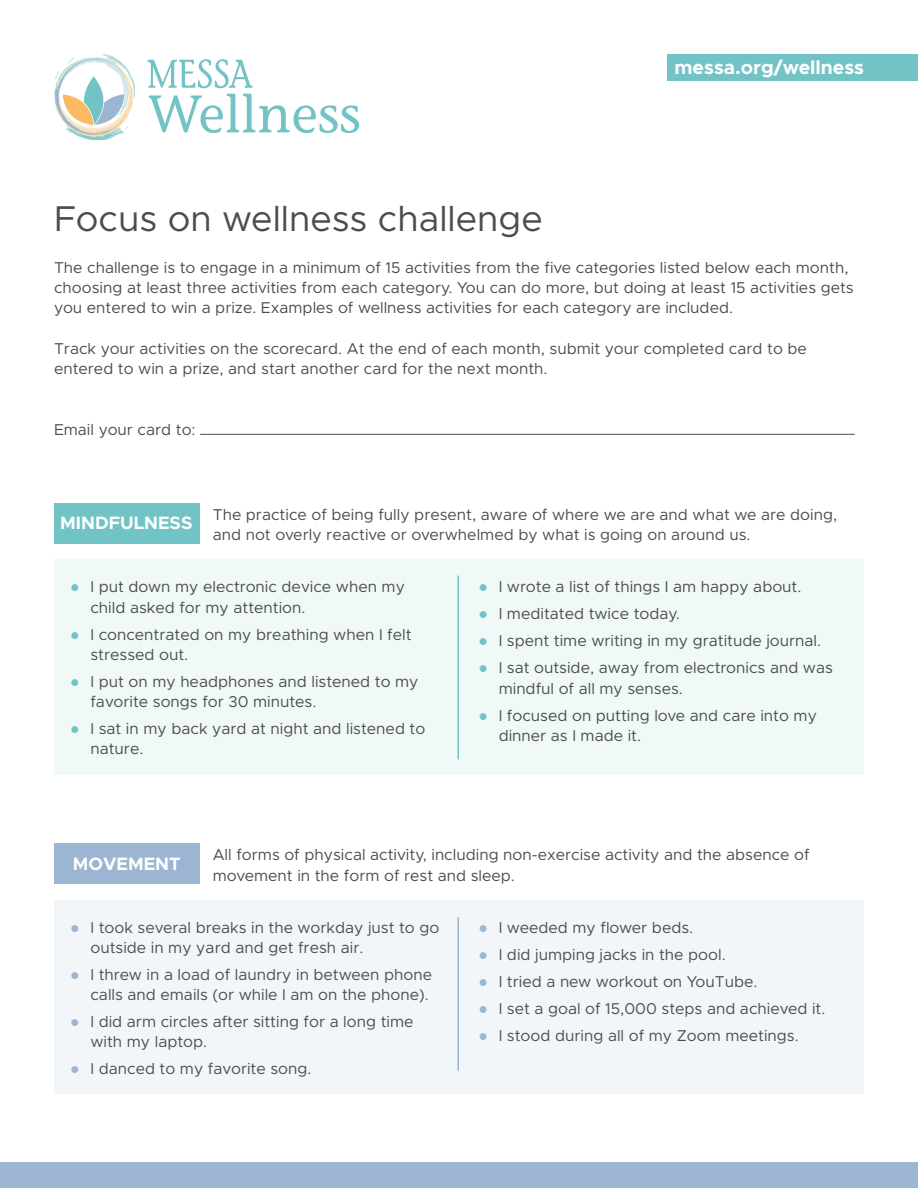
<style>
.page{position:relative;width:918px;height:1188px;background:#fff}
.page>*{position:absolute;margin:0;border:0;box-sizing:border-box;transform-origin:0 0}
.t1{font:36px "Metropolis";color:#4b4c4d}
.t2{font:700 19.5px "Metropolis";color:#fff}
.t3{font:700 18px "Metropolis";color:#fff}
.t4{font:15.75px/20.2px "Metropolis";color:#4b4c4d}
.s1{font-family:"Noto Serif";color:#72c3c6}
.s2{font-family:"Noto Serif";color:#9bb5d2}
</style>
<div class="page">
<div style="left:0;top:1162px;width:918px;height:26px;background:#9bb5d2"></div>
<div style="left:54px;top:560px;width:810px;height:215px;background:#f0f8f8"></div>
<div style="left:54px;top:503px;width:146px;height:40px;background:#72c3c6"></div>
<hr style="left:458px;top:576px;width:1px;height:183px;background:#72c3c6">
<div style="left:54px;top:843px;width:146px;height:41px;background:#9bb5d2"></div>
<div style="left:54px;top:900px;width:810px;height:194px;background:#f3f6f9"></div>
<hr style="left:458px;top:917px;width:1px;height:154px;background:#9bb5d2">
<hr style="left:200px;top:434px;width:655px;height:1px;background:#4b4c4d">
<svg style="left:55px;top:57px;width:80px;height:83px"></svg>
<svg style="left:148px;top:94px;width:211px;height:39px"></svg>
<svg style="left:147px;top:59px;width:106px;height:29px"></svg>
<img style="left:98px;top:54px;width:15px;height:9px">
<img style="left:54px;top:77px;width:7px;height:27px">
<img style="left:125px;top:76px;width:8px;height:18px">
<img style="left:76px;top:124px;width:33px;height:10px">
<div style="left:668px;top:54px;width:250px;height:27px;background:#72c3c6"></div>
<h1 class="t1" style="left:54px;top:196px;width:490px">Focus on wellness challenge</h1>
<p class="t2" style="left:675px;top:55px;width:191px">messa.org/wellness</p>
<p class="t4" style="left:54px;top:257px;width:801px">The challenge is to engage in a minimum of 15 activities from the five categories listed below each month, choosing at least three activities from each category. You can do more, but doing at least 15 activities gets you entered to win a prize. Examples of wellness activities for each category are included.</p>
<p class="t4" style="left:54px;top:338px;width:754px">Track your activities on the scorecard. At the end of each month, submit your completed card to be entered to win a prize, and start another card for the next month.</p>
<p class="t4" style="left:54px;top:419px;width:143px">Email your card to:</p>
<p class="t3" style="left:60px;top:512px;width:134px">MINDFULNESS</p>
<p class="t4" style="left:213px;top:505px;width:626px">The practice of being fully present, aware of where we are and what we are doing, and not overly reactive or overwhelmed by what is going on around us.</p>
<p class="t4" style="left:90px;top:577px;width:316px;text-indent:-20px"><span class="s1">●</span> I put down my electronic device when my child asked for my attention.</p>
<p class="t4" style="left:90px;top:624px;width:323px;text-indent:-20px"><span class="s1">●</span> I concentrated on my breathing when I felt stressed out.</p>
<p class="t4" style="left:90px;top:671px;width:330px;text-indent:-20px"><span class="s1">●</span> I put on my headphones and listened to my favorite songs for 30 minutes.</p>
<p class="t4" style="left:90px;top:719px;width:336px;text-indent:-20px"><span class="s1">●</span> I sat in my back yard at night and listened to nature.</p>
<p class="t4" style="left:478px;top:577px;width:325px"><span class="s1">●</span> I wrote a list of things I am happy about.</p>
<p class="t4" style="left:478px;top:604px;width:203px"><span class="s1">●</span> I meditated twice today.</p>
<p class="t4" style="left:478px;top:631px;width:344px"><span class="s1">●</span> I spent time writing in my gratitude journal.</p>
<p class="t4" style="left:499px;top:658px;width:336px;text-indent:-20px"><span class="s1">●</span> I sat outside, away from electronics and was mindful of all my senses.</p>
<p class="t4" style="left:499px;top:705px;width:320px;text-indent:-20px"><span class="s1">●</span> I focused on putting love and care into my dinner as I made it.</p>
<p class="t3" style="left:73px;top:852px;width:109px">MOVEMENT</p>
<p class="t4" style="left:213px;top:845px;width:598px">All forms of physical activity, including non-exercise activity and the absence of movement in the form of rest and sleep.</p>
<p class="t4" style="left:90px;top:917px;width:350px;text-indent:-20px"><span class="s2">●</span> I took several breaks in the workday just to go outside in my yard and get fresh air.</p>
<p class="t4" style="left:70px;top:964px;width:363px;text-align:right"><span class="s2">●</span> I threw in a load of laundry in between phone calls and emails (or while I am on the phone).</p>
<p class="t4" style="left:90px;top:1012px;width:325px;text-indent:-20px"><span class="s2">●</span> I did arm circles after sitting for a long time with my laptop.</p>
<p class="t4" style="left:70px;top:1059px;width:243px"><span class="s2">●</span> I danced to my favorite song.</p>
<p class="t4" style="left:478px;top:917px;width:216px"><span class="s2">●</span> I weeded my flower beds.</p>
<p class="t4" style="left:478px;top:944px;width:249px"><span class="s2">●</span> I did jumping jacks in the pool.</p>
<p class="t4" style="left:478px;top:971px;width:281px"><span class="s2">●</span> I tried a new workout on YouTube.</p>
<p class="t4" style="left:478px;top:998px;width:349px"><span class="s2">●</span> I set a goal of 15,000 steps and achieved it.</p>
<p class="t4" style="left:478px;top:1025px;width:322px"><span class="s2">●</span> I stood during all of my Zoom meetings.</p>
</div>
